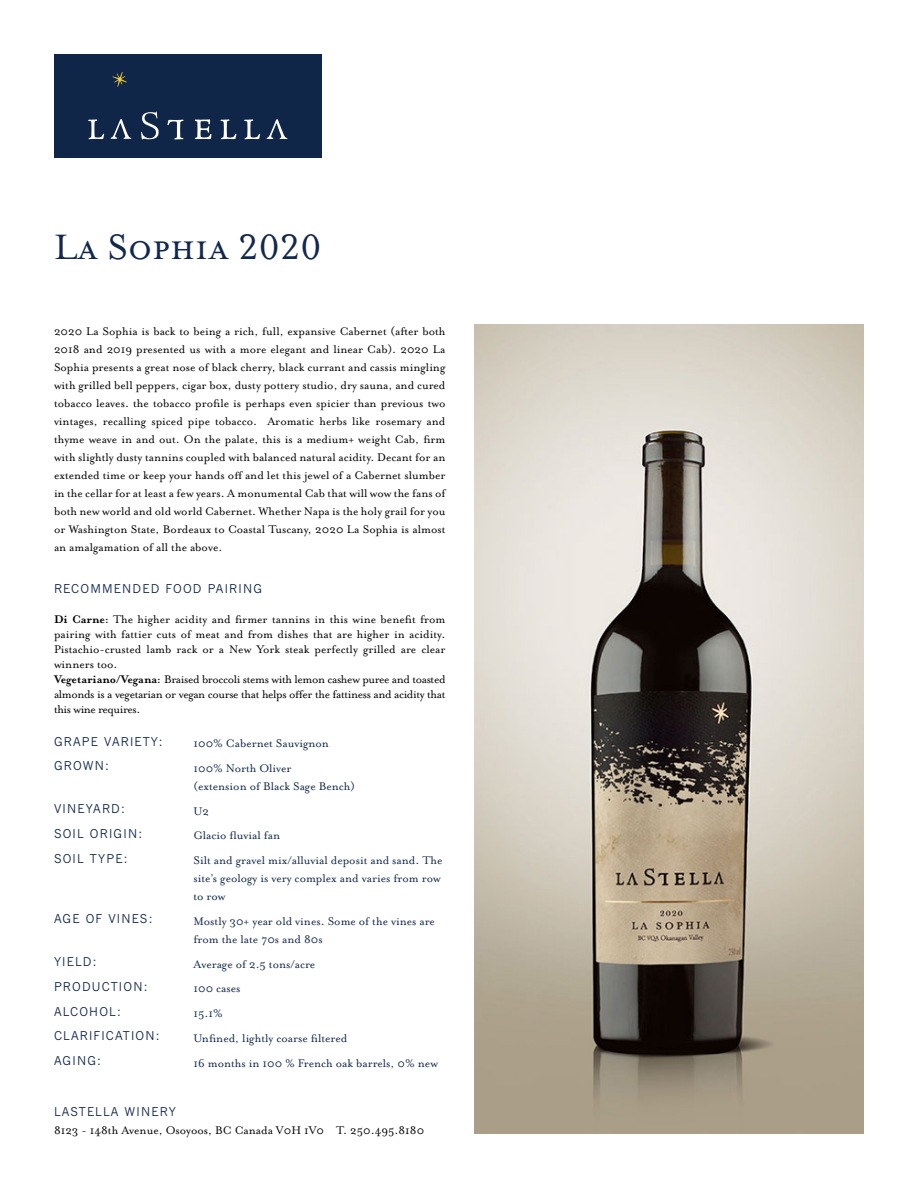
<style>
.page{position:relative;width:918px;height:1188px;background:#fff}
.page>*{position:absolute;margin:0;border:0;box-sizing:border-box;transform-origin:0 0}
.t1{font:40.5px "Mrs Eaves Small Caps OT";color:#12284c}
.t2{font:12.75px/18px "Mrs Eaves OT";color:#000;text-align:justify}
.t3{font:12.75px/18px "Mrs Eaves OT";color:#122649}
.t4{font:12px "News Gothic MT Pro";letter-spacing:.1em;color:#10264a}
.s1{font-weight:700}
</style>
<div class="page">
<div style="left:54px;top:54px;width:268px;height:103px;background:#102649"></div>
<svg style="left:220px;top:119px;width:16px;height:20px"></svg>
<svg style="left:195px;top:119px;width:16px;height:20px"></svg>
<svg style="left:267px;top:119px;width:20px;height:20px"></svg>
<svg style="left:244px;top:119px;width:16px;height:20px"></svg>
<svg style="left:88px;top:119px;width:16px;height:20px"></svg>
<svg style="left:111px;top:119px;width:20px;height:20px"></svg>
<svg style="left:167px;top:120px;width:16px;height:20px"></svg>
<svg style="left:141px;top:111px;width:18px;height:29px"></svg>
<svg style="left:112px;top:72px;width:15px;height:15px"></svg>
<img style="left:475px;top:324px;width:389px;height:810px">
<p class="t1" style="left:54px;top:225px;width:269px">La Sophia 2020</p>
<p class="t2" style="left:54px;top:322px;width:393px">2020 La Sophia is back to being a rich, full, expansive Cabernet (after both 2018 and 2019 presented us with a more elegant and linear Cab). 2020 La Sophia presents a great nose of black cherry, black currant and cassis mingling with grilled bell peppers, cigar box, dusty pottery studio, dry sauna, and cured tobacco leaves. the tobacco profile is perhaps even spicier than previous two vintages, recalling spiced pipe tobacco. Aromatic herbs like rosemary and thyme weave in and out. On the palate, this is a medium+ weight Cab, firm with slightly dusty tannins coupled with balanced natural acidity. Decant for an extended time or keep your hands off and let this jewel of a Cabernet slumber in the cellar for at least a few years. A monumental Cab that will wow the fans of both new world and old world Cabernet. Whether Napa is the holy grail for you or Washington State, Bordeaux to Coastal Tuscany, 2020 La Sophia is almost an amalgamation of all the above.</p>
<p class="t4" style="left:54px;top:582px;width:209px">RECOMMENDED FOOD PAIRING</p>
<p class="t2" style="left:54px;top:612px;width:393px;line-height:15px"><span class="s1">Di Carne:</span> The higher acidity and firmer tannins in this wine benefit from pairing with fattier cuts of meat and from dishes that are higher in acidity.<br>Pistachio-crusted lamb rack or a New York steak perfectly grilled are clear winners too.</p>
<p class="t2" style="left:54px;top:672px;width:393px;line-height:15px"><span class="s1">Vegetariano/Vegana:</span> Braised broccoli stems with lemon cashew puree and toasted almonds is a vegetarian or vegan course that helps offer the fattiness and acidity that this wine requires.</p>
<p class="t4" style="left:54px;top:734px;width:110px">GRAPE VARIETY:</p>
<p class="t4" style="left:54px;top:759px;width:56px">GROWN:</p>
<p class="t4" style="left:54px;top:801px;width:72px">VINEYARD:</p>
<p class="t4" style="left:54px;top:826px;width:90px">SOIL ORIGIN:</p>
<p class="t4" style="left:54px;top:851px;width:75px">SOIL TYPE:</p>
<p class="t4" style="left:54px;top:912px;width:100px">AGE OF VINES:</p>
<p class="t4" style="left:54px;top:954px;width:44px">YIELD:</p>
<p class="t4" style="left:54px;top:979px;width:95px">PRODUCTION:</p>
<p class="t4" style="left:54px;top:1004px;width:68px">ALCOHOL:</p>
<p class="t4" style="left:54px;top:1029px;width:107px">CLARIFICATION:</p>
<p class="t4" style="left:54px;top:1053px;width:48px">AGING:</p>
<p class="t3" style="left:194px;top:735px;width:137px">100% Cabernet Sauvignon</p>
<p class="t3" style="left:194px;top:759px;width:163px">100% North Oliver<br>(extension of Black Sage Bench)</p>
<p class="t3" style="left:194px;top:802px;width:17px">U2</p>
<p class="t3" style="left:194px;top:827px;width:88px">Glacio fluvial fan</p>
<p class="t3" style="left:194px;top:852px;width:251px">Silt and gravel mix/alluvial deposit and sand. The site’s geology is very complex and varies from row to row</p>
<p class="t3" style="left:194px;top:912px;width:243px">Mostly 30+ year old vines. Some of the vines are from the late 70s and 80s</p>
<p class="t3" style="left:194px;top:955px;width:123px">Average of 2.5 tons/acre</p>
<p class="t3" style="left:194px;top:980px;width:49px">100 cases</p>
<p class="t3" style="left:194px;top:1005px;width:31px">15.1%</p>
<p class="t3" style="left:194px;top:1029px;width:155px">Unfined, lightly coarse filtered</p>
<p class="t3" style="left:194px;top:1054px;width:246px">16 months in 100 % French oak barrels, 0% new</p>
<p class="t4" style="left:54px;top:1104px;width:123px">LASTELLA WINERY</p>
<p class="t2" style="left:54px;top:1121px;width:372px">8123 - 148th Avenue, Osoyoos, BC Canada V0H 1V0 T. 250.495.8180</p>
</div>
